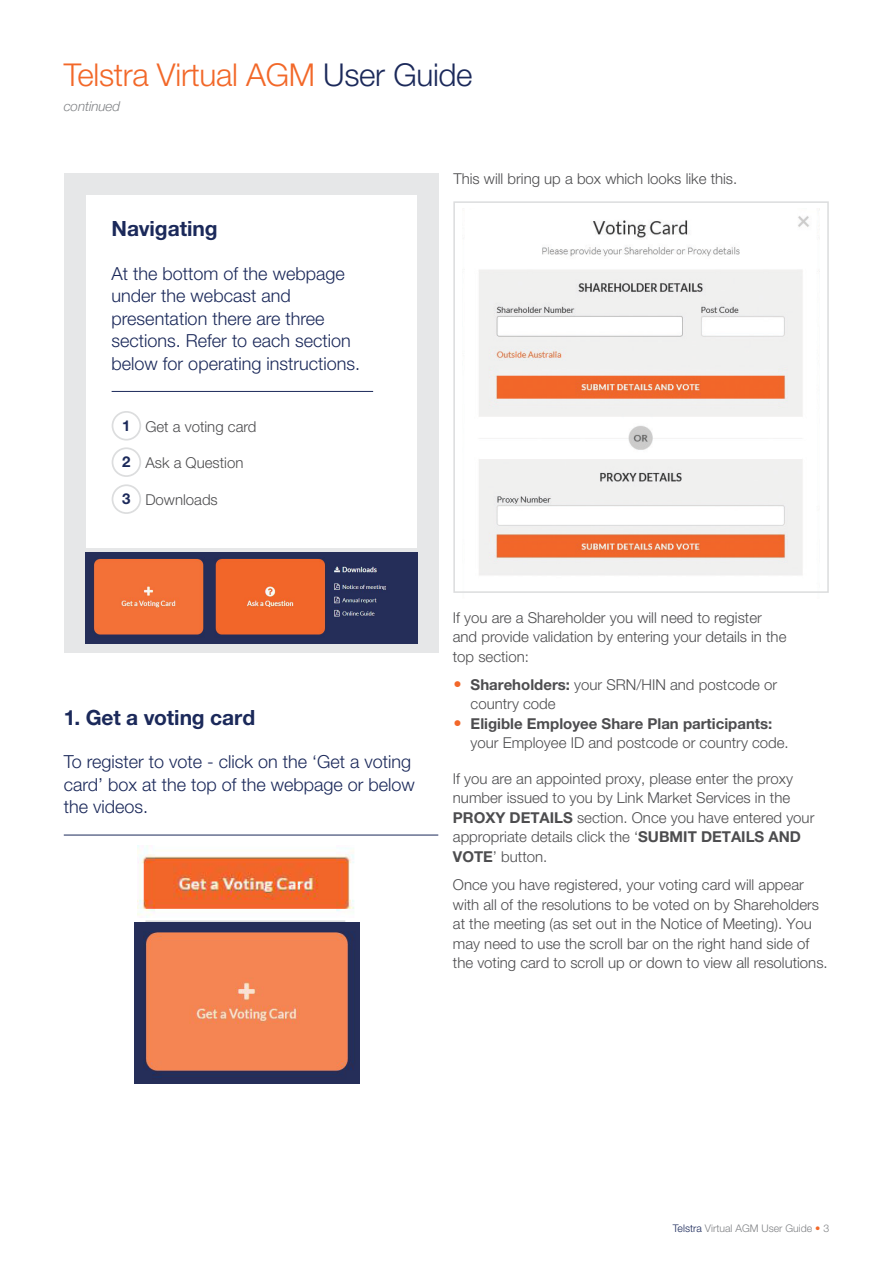
<style>
.page{position:relative;width:893px;height:1263px;background:#fff}
.page>*{position:absolute;margin:0;border:0;box-sizing:border-box;transform-origin:0 0}
.t1{font:300 31.5px "Helvetica Neue LT Std";letter-spacing:-.01em;color:#f26829}
.t2{font:700 21px "Helvetica Neue LT Std";letter-spacing:-.005em;color:#1b295a}
.t3{font:300 18px/22.5px "Helvetica Neue LT Std";color:#1b295a}
.t4{font:700 16.5px "Helvetica Neue LT Std";color:#f26729}
.t5{font:300 15px/19.5px "Helvetica Neue LT Std";color:#4d4d4f}
.t6{font:italic 300 13.5px "Helvetica Neue";letter-spacing:-.01em;color:#808285}
.t7{font:300 10.5px "Helvetica Neue LT Std";color:#808285}
.s1{color:#1b295a}
.s2{font-weight:700;color:#1b295a}
.s3{font-weight:700}
.s4{color:#f26829}
</style>
<div class="page">
<div style="left:64px;top:173px;width:374px;height:480px;background:#e6e7e8"></div>
<div style="left:86px;top:195px;width:331px;height:353px;background:#fff"></div>
<hr style="left:112px;top:391px;width:261px;height:1px;background:#1b295a">
<div style="left:112px;top:411px;width:29px;height:30px;border:2px solid #dcddde;border-radius:50%"></div>
<div style="left:112px;top:447px;width:29px;height:30px;border:2px solid #dcddde;border-radius:50%"></div>
<div style="left:112px;top:484px;width:29px;height:30px;border:2px solid #dcddde;border-radius:50%"></div>
<hr style="left:64px;top:835px;width:374px;height:1px;background:#1b295a">
<img style="left:479px;top:209px;width:341px;height:366px">
<div style="left:453px;top:201px;width:376px;height:392px;border:2px solid #dcddde"></div>
<img style="left:86px;top:553px;width:332px;height:90px">
<img style="left:138px;top:846px;width:216px;height:72px">
<img style="left:134px;top:922px;width:225px;height:161px">
<h1 class="t1" style="left:64px;top:56px;width:410px">Telstra Virtual AGM <span class="s1">User Guide</span></h1>
<p class="t6" style="left:64px;top:95px;width:58px">continued</p>
<h2 class="t2" style="left:112px;top:216px;width:108px">Navigating</h2>
<p class="t3" style="left:112px;top:262px;width:250px">At the bottom of the webpage under the webcast and presentation there are three sections. Refer to each section below for operating instructions.</p>
<p class="t5" style="left:122px;top:416px;width:136px"><span class="s2">1</span> Get a voting card</p>
<p class="t5" style="left:122px;top:453px;width:123px"><span class="s2">2</span> Ask a Question</p>
<p class="t5" style="left:122px;top:489px;width:97px"><span class="s2">3</span> Downloads</p>
<p class="t5" style="left:453px;top:168px;width:285px">This will bring up a box which looks like this.</p>
<h3 class="t2" style="left:64px;top:704px;width:193px">1. Get a voting card</h3>
<p class="t3" style="left:64px;top:750px;width:353px">To register to vote - click on the ‘Get a voting card’ box at the top of the webpage or below the videos.</p>
<p class="t5" style="left:453px;top:607px;width:335px">If you are a Shareholder you will need to register and provide validation by entering your details in the top section:</p>
<p class="t5" style="left:471px;top:674px;width:308px"><span class="s3">Shareholders:</span> your SRN/HIN and postcode or country code</p>
<p class="t5" style="left:471px;top:713px;width:320px"><span class="s3">Eligible Employee Share Plan participants: </span>your Employee ID and postcode or country code.</p>
<p class="t5" style="left:453px;top:768px;width:363px">If you are an appointed proxy, please enter the proxy number issued to you by Link Market Services in the <span class="s3">PROXY DETAILS</span> section. Once you have entered your appropriate details click the ‘<span class="s3">SUBMIT DETAILS AND VOTE</span>’ button.</p>
<p class="t5" style="left:453px;top:875px;width:376px">Once you have registered, your voting card will appear with all of the resolutions to be voted on by Shareholders at the meeting (as set out in the Notice of Meeting). You may need to use the scroll bar on the right hand side of the voting card to scroll up or down to view all resolutions.</p>
<p class="t4" style="left:453px;top:674px;width:10px">•</p>
<p class="t4" style="left:453px;top:713px;width:10px">•</p>
<p class="t7" style="left:673px;top:1222px;width:158px"><span class="s1">Telstra</span> Virtual AGM User Guide <span class="s4">•</span> 3</p>
</div>
